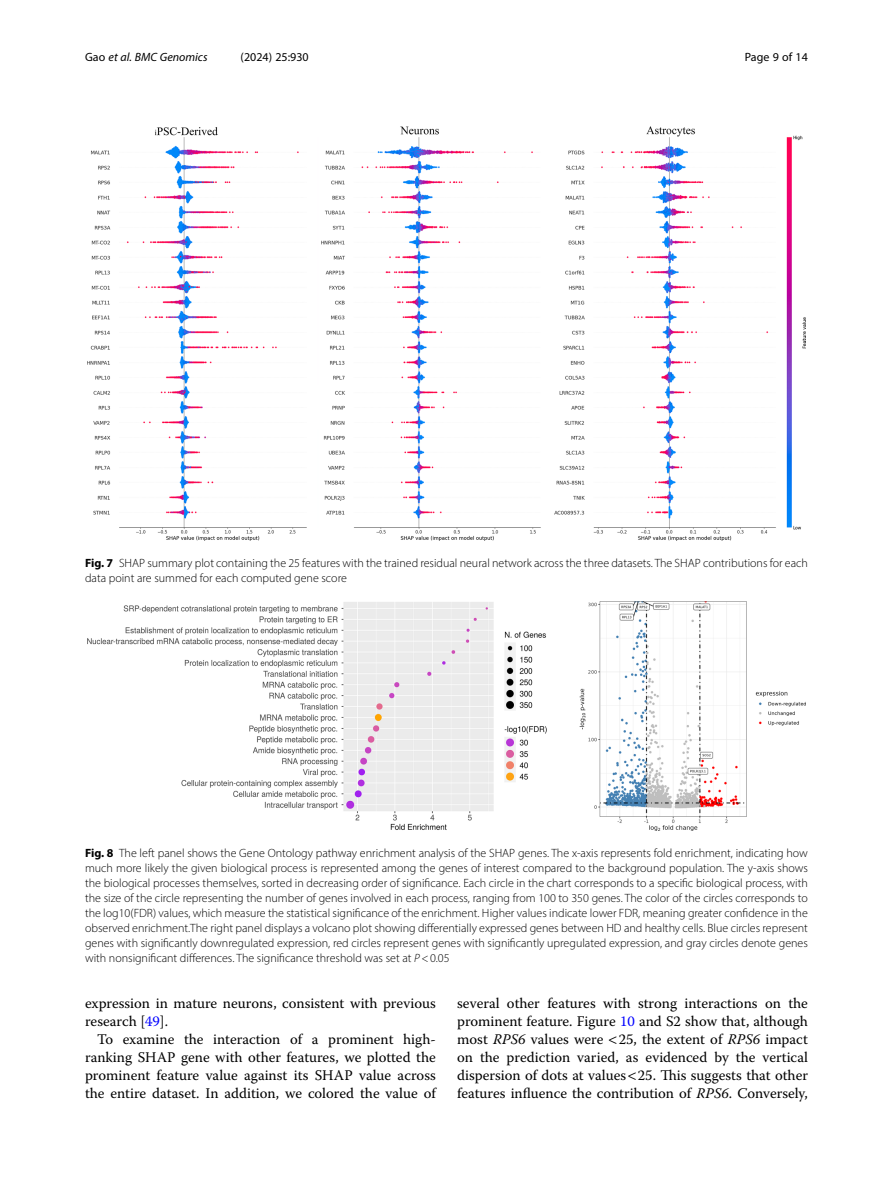
<style>
.page{position:relative;width:893px;height:1191px;background:#fff}
.page>*{position:absolute;margin:0;border:0;box-sizing:border-box;transform-origin:0 0}
.Body_Text_Indent{font:14.7px/18px "Warnock Pro";color:#000;text-align:justify}
.Figure_Caption{font:300 12px/15px "Myriad Pro";color:#000;text-align:justify}
.t1{font:12px "Myriad Pro";color:#000}
.t2{font:italic 12px "Myriad Pro";color:#000}
.s1{font-style:normal}
.s2{font-weight:700}
.s3{font-style:italic}
.s4{color:#00f}
</style>
<div class="page">
<img style="left:87px;top:601px;width:719px;height:229px">
<img style="left:87px;top:126px;width:719px;height:414px">
<p class="t2" style="left:85px;top:50px;width:124px"><span class="s1">Gao</span> et al. BMC Genomics</p>
<p class="t1" style="left:241px;top:50px;width:70px">(2024) 25:930</p>
<p class="t1" style="left:745px;top:50px;width:65px">Page 9 of 14</p>
<p class="Figure_Caption" style="left:85px;top:555px;width:724px"><span class="s2">Fig. 7</span> SHAP summary plot containing the 25 features with the trained residual neural network across the three datasets. The SHAP contributions for each data point are summed for each computed gene score</p>
<p class="Figure_Caption" style="left:85px;top:845px;width:724px"><span class="s2">Fig. 8</span> The left panel shows the Gene Ontology pathway enrichment analysis of the SHAP genes. The x-axis represents fold enrichment, indicating how much more likely the given biological process is represented among the genes of interest compared to the background population. The y-axis shows the biological processes themselves, sorted in decreasing order of significance. Each circle in the chart corresponds to a specific biological process, with the size of the circle representing the number of genes involved in each process, ranging from 100 to 350 genes. The color of the circles corresponds to the log10(FDR) values, which measure the statistical significance of the enrichment. Higher values indicate lower FDR, meaning greater confidence in the observed enrichment.The right panel displays a volcano plot showing differentially expressed genes between HD and healthy cells. Blue circles represent genes with significantly downregulated expression, red circles represent genes with significantly upregulated expression, and gray circles denote genes with nonsignificant differences. The significance threshold was set at <span class="s3">P</span>&lt;0.05</p>
<p class="Body_Text_Indent" style="left:85px;top:994px;width:352px">expression in mature neurons, consistent with previous research [<span class="s4">49</span>].</p>
<p class="Body_Text_Indent" style="left:85px;top:1030px;width:352px;text-indent:12px">To examine the interaction of a prominent high&shy;ranking SHAP gene with other features, we plotted the prominent feature value against its SHAP value across the entire dataset. In addition, we colored the value of</p>
<p class="Body_Text_Indent" style="left:457px;top:994px;width:352px">several other features with strong interactions on the prominent feature. Figure <span class="s4">10</span> and S2 show that, although most <span class="s3">RPS6</span> values were 25, the extent of <span class="s3">RPS6</span> impact on the prediction varied, as evidenced by the vertical dispersion of dots at values 25. This suggests that other features influence the contribution of <span class="s3">RPS6</span>. Conversely,</p>
</div>
